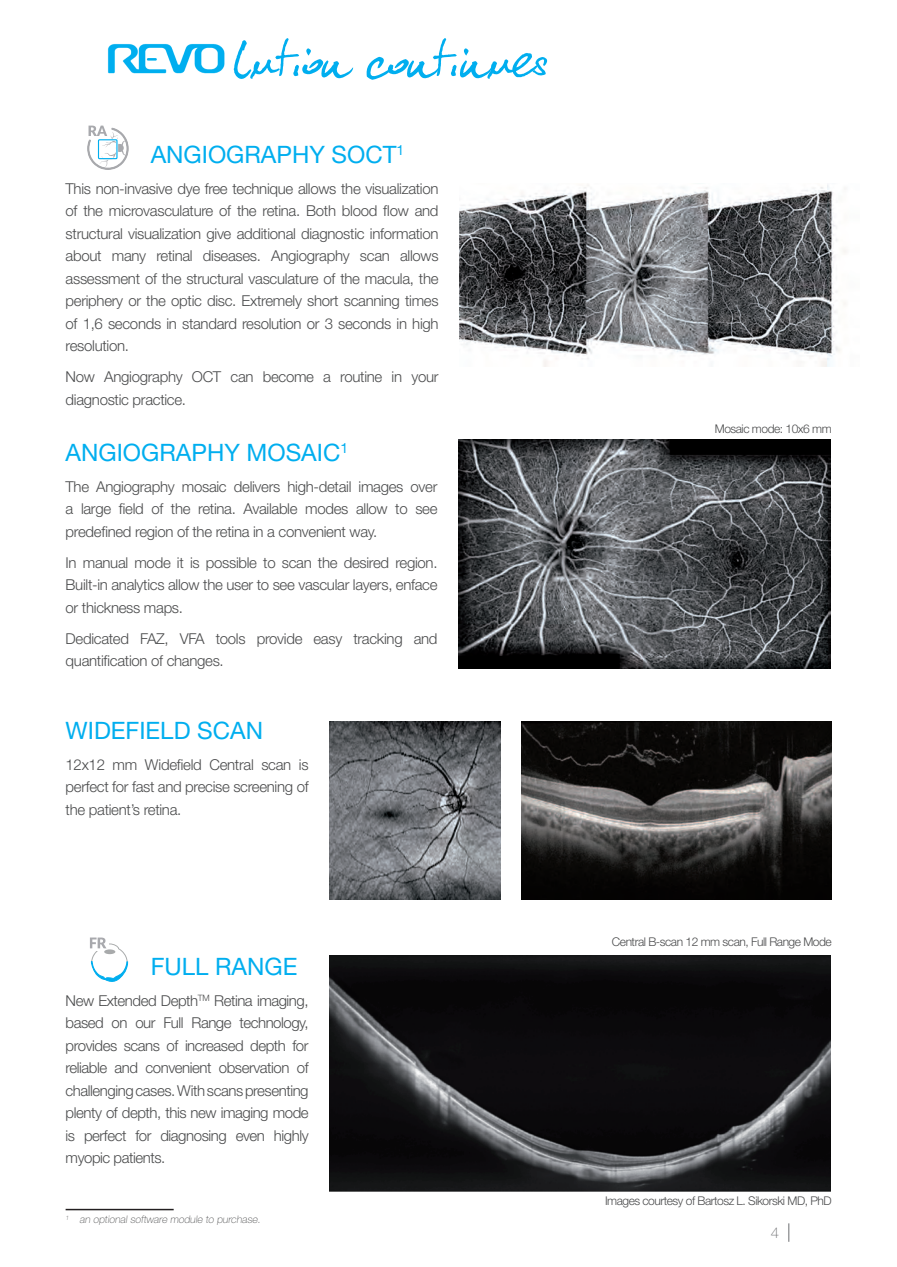
<style>
.page{position:relative;width:897px;height:1267px;background:#fff}
.page>*{position:absolute;margin:0;border:0;box-sizing:border-box;transform-origin:0 0}
.t1{font:75px "Kuba Reczny";color:#00aeef}
.t2{font:24px "Helvetica Neue LT Pro";color:#00aeef}
.t3{font:300 15px/22.5px "Helvetica Neue LT Pro";letter-spacing:-.02em;color:#4b4c4d;text-align:justify}
.t4{font:100 15px "Helvetica Neue LT Pro";color:#6c6d70}
.t5{font:300 12px "Helvetica Neue LT Pro";letter-spacing:-.04em;color:#4b4c4d}
.t6{font:100 10.5px "Helvetica Neue LT Pro";color:#4b4c4d}
</style>
<div class="page">
<svg style="left:788px;top:1223px;width:1px;height:18px"></svg>
<hr style="left:66px;top:1208px;width:108px;height:2px;background:#231f20">
<img style="left:460px;top:185px;width:386px;height:182px">
<svg style="left:87px;top:126px;width:42px;height:44px"></svg>
<img style="left:459px;top:440px;width:371px;height:228px">
<img style="left:330px;top:721px;width:170px;height:178px">
<img style="left:521px;top:721px;width:310px;height:178px">
<img style="left:330px;top:955px;width:500px;height:236px">
<svg style="left:90px;top:937px;width:38px;height:45px"></svg>
<img style="left:107px;top:43px;width:118px;height:31px">
<h1 class="t1" style="left:234px;top:28px;width:314px">lution continues</h1>
<h2 class="t2" style="left:151px;top:140px;width:255px">ANGIOGRAPHY SOCT<sup>1</sup></h2>
<p class="t3" style="left:66px;top:177px;width:374px">This non-invasive dye free technique allows the visualization of the microvasculature of the retina. Both blood flow and structural visualization give additional diagnostic information about many retinal diseases. Angiography scan allows assessment of the structural vasculature of the macula, the periphery or the optic disc. Extremely short scanning times of 1,6 seconds in standard resolution or 3 seconds in high resolution.</p>
<p class="t3" style="left:66px;top:365px;width:374px">Now Angiography OCT can become a routine in your diagnostic practice.</p>
<h2 class="t2" style="left:66px;top:437px;width:284px">ANGIOGRAPHY MOSAIC<sup>1</sup></h2>
<p class="t3" style="left:66px;top:474px;width:373px">The Angiography mosaic delivers high-detail images over a large field of the retina. Available modes allow to see predefined region of the retina in a convenient way.</p>
<p class="t3" style="left:66px;top:550px;width:373px">In manual mode it is possible to scan the desired region.<br>Built-in analytics allow the user to see vascular layers, enface or thickness maps.</p>
<p class="t3" style="left:66px;top:626px;width:373px">Dedicated FAZ, VFA tools provide easy tracking and quantification of changes.</p>
<h2 class="t2" style="left:66px;top:716px;width:199px">WIDEFIELD SCAN</h2>
<p class="t3" style="left:66px;top:752px;width:244px">12x12 mm Widefield Central scan is perfect for fast and precise screening of the patient’s retina.</p>
<h2 class="t2" style="left:151px;top:952px;width:148px">FULL RANGE</h2>
<p class="t3" style="left:66px;top:989px;width:244px">New Extended Depth<sup>TM</sup> Retina imaging, based on our Full Range technology, provides scans of increased depth for reliable and convenient observation of challenging cases. With scans presenting plenty of depth, this new imaging mode is perfect for diagnosing even highly myopic patients.</p>
<p class="t6" style="left:66px;top:1213px;width:198px"><sup>1</sup> an optional software module to purchase.</p>
<p class="t5" style="left:714px;top:421px;width:118px">Mosaic mode: 10x6 mm</p>
<p class="t5" style="left:612px;top:934px;width:221px">Central B-scan 12 mm scan, Full Range Mode</p>
<p class="t5" style="left:605px;top:1193px;width:228px">Images courtesy of Bartosz L. Sikorski MD, PhD</p>
<p class="t4" style="left:770px;top:1223px;width:10px">4</p>
</div>
